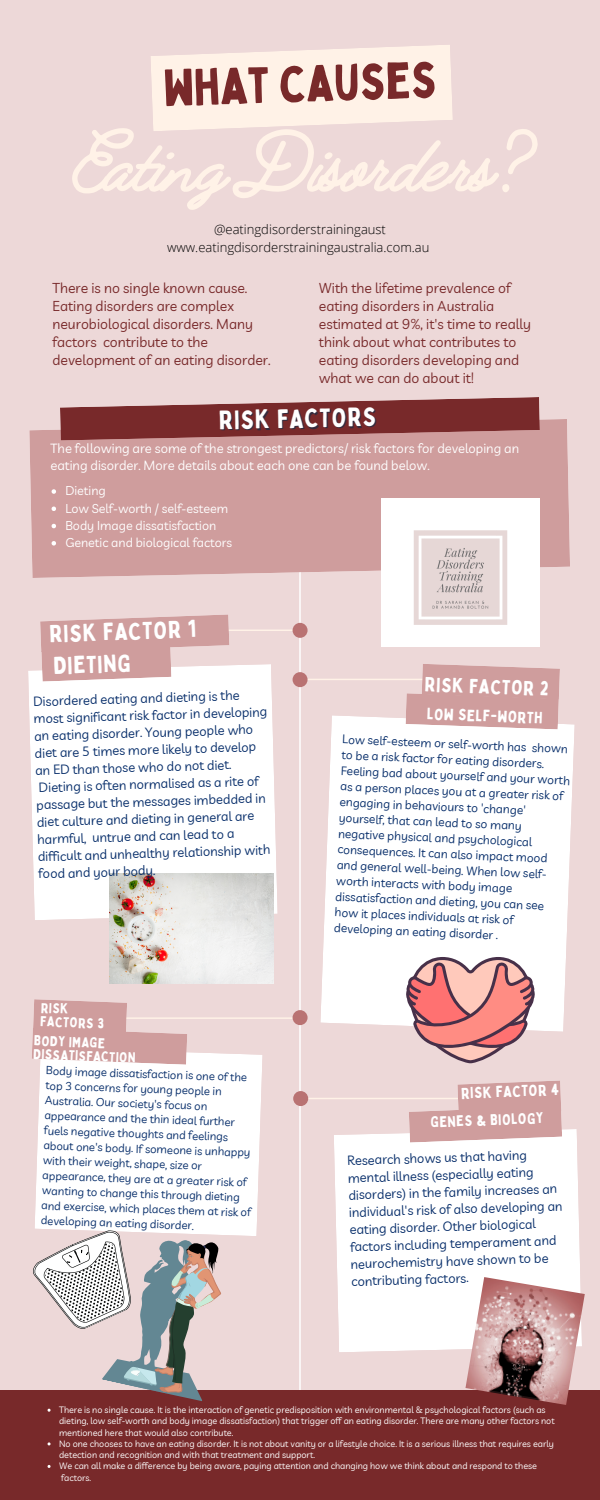
<style>
.page{position:relative;width:600px;height:1500px;background:#edd8d8}
.page>*{position:absolute;margin:0;border:0;box-sizing:border-box;transform-origin:0 0}
.t1{font:700 87.5px "Jimmy Script";color:#fff2e7}
.t2{font:50px "Bobby Jones";color:#78292a}
.t3{font:26px "Bobby Jones";color:#fff}
.t4{font:24px "Bobby Jones";color:#fff}
.t5{font:20px "Bobby Jones";color:#fff}
.t6{font:16px "Bobby Jones";color:#fff}
.t7{font:15.6px "Bobby Jones";color:#fff}
.t8{font:15px "Bobby Jones";color:#fff}
.t9{font:14px/18px "Livvic";color:#78292a}
.t10{font:14px/13.6px "Bobby Jones";color:#fff}
.t11{font:13px/17.2px "Livvic";color:#052c69}
.t12{font:13px/17.2px "Livvic";color:#fff}
.t13{font:300 13px/18px "Open Sans";color:#000;text-align:center}
.t14{font:12.5px/17.2px "Livvic";color:#fff}
.t15{font:12px/15.8px "Livvic";color:#052c69}
.t16{font:11.4px/15px "Livvic";color:#052c69}
.t17{font:9px/11.2px "Livvic";color:#fff}
</style>
<div class="page">
<hr style="left:299px;top:517px;width:2px;height:892px;background:#fff">
<div style="left:29px;top:419px;width:541px;height:159px;background:#cf9d9d"></div>
<hr style="left:212px;top:630px;width:86px;height:1px;background:#fff2e7">
<hr style="left:120px;top:1017px;width:179px;height:2px;background:#fff2e7">
<hr style="left:301px;top:1098px;width:156px;height:1px;background:#fff2e7">
<hr style="left:301px;top:679px;width:135px;height:1px;background:#fff2e7">
<div style="left:334px;top:1129px;width:246px;height:223px;background:#fff"></div>
<div style="left:293px;top:623px;width:15px;height:15px;background:#b97272;border-radius:50%"></div>
<div style="left:293px;top:672px;width:15px;height:15px;background:#b97272;border-radius:50%"></div>
<div style="left:0;top:1390px;width:600px;height:110px;background:#78292a"></div>
<div style="left:28px;top:664px;width:250px;height:256px;background:#fff"></div>
<svg style="left:320px;top:715px;width:255px;height:317px;background:#fdfcfc"></svg>
<div style="left:35px;top:1052px;width:227px;height:184px;background:#fff"></div>
<div style="left:293px;top:1010px;width:15px;height:15px;background:#b97272;border-radius:50%"></div>
<div style="left:293px;top:1091px;width:15px;height:15px;background:#b97272;border-radius:50%"></div>
<svg style="left:60px;top:397px;width:480px;height:43px;background:#914c4d"></svg>
<svg style="left:32px;top:999px;width:155px;height:66px"></svg>
<svg style="left:406px;top:664px;width:154px;height:65px;background:#d3a6a5"></svg>
<svg style="left:409px;top:1081px;width:153px;height:62px"></svg>
<svg style="left:40px;top:614px;width:189px;height:68px"></svg>
<svg style="left:151px;top:45px;width:302px;height:86px;background:#fceee4"></svg>
<img style="left:465px;top:1277px;width:120px;height:128px">
<svg style="left:33px;top:1225px;width:204px;height:176px"></svg>
<img style="left:110px;top:874px;width:164px;height:110px">
<svg style="left:406px;top:957px;width:129px;height:106px;background:#d99898"></svg>
<img style="left:381px;top:499px;width:159px;height:147px">
<svg style="left:52px;top:489px;width:4px;height:5px"></svg>
<svg style="left:52px;top:507px;width:4px;height:4px"></svg>
<svg style="left:52px;top:524px;width:4px;height:4px"></svg>
<svg style="left:52px;top:541px;width:4px;height:5px"></svg>
<h2 class="t2" style="left:162px;top:57px;width:275px;rotate:-2deg">what causes</h2>
<h1 class="t1" style="left:72px;top:108px;width:457px">EatingDisorders?</h1>
<p class="t13" style="left:167px;top:220px;width:264px">@eatingdisorderstrainingaust www.eatingdisorderstrainingaustralia.com.au</p>
<p class="t9" style="left:52px;top:279px;width:220px">There is no single known cause.<br>Eating disorders are complex neurobiological disorders. Many factors contribute to the development of an eating disorder.</p>
<p class="t9" style="left:319px;top:279px;width:214px">With the lifetime prevalence of eating disorders in Australia estimated at 9%, it's time to really think about what contributes to eating disorders developing and what we can do about it!</p>
<h3 class="t3" style="left:219px;top:403px;width:159px;rotate:-1deg">RISK FACTORS</h3>
<p class="t12" style="left:50px;top:440px;width:470px">The following are some of the strongest predictors/ risk factors for developing an eating disorder. More details about each one can be found below.</p>
<p class="t14" style="left:65px;top:482px;width:168px">Dieting<br>Low Self-worth / self-esteem<br>Body Image dissatisfaction<br>Genetic and biological factors</p>
<h3 class="t4" style="left:49px;top:619px;width:148px;rotate:-2deg">RISK FACTOR 1</h3>
<h3 class="t4" style="left:53px;top:651px;width:79px;rotate:-2deg">DIETING</h3>
<p class="t11" style="left:32px;top:693px;width:236px;rotate:-2deg">Disordered eating and dieting is the most significant risk factor in developing an eating disorder. Young people who diet are 5 times more likely to develop an ED than those who do not diet.<br>Dieting is often normalised as a rite of passage but the messages imbedded in diet culture and dieting in general are harmful, untrue and can lead to a difficult and unhealthy relationship with food and your body.</p>
<p class="t10" style="left:41px;top:1001px;width:65px;rotate:2deg">RISK<br>FACTORS 3</p>
<p class="t10" style="left:34px;top:1033px;width:104px;rotate:2deg">BODY IMAGE<br>DISSATISFACTION</p>
<p class="t16" style="left:46px;top:1063px;width:211px;rotate:2deg">Body image dissatisfaction is one of the top 3 concerns for young people in Australia. Our society's focus on appearance and the thin ideal further fuels negative thoughts and feelings about one's body. If someone is unhappy with their weight, shape, size or appearance, they are at a greater risk of wanting to change this through dieting and exercise, which places them at risk of developing an eating disorder.</p>
<h3 class="t5" style="left:425px;top:672px;width:125px;rotate:2deg">RISK FACTOR 2</h3>
<p class="t6" style="left:427px;top:704px;width:117px;rotate:2deg">LOW SELF-WORTH</p>
<p class="t15" style="left:343px;top:730px;width:231px;rotate:3deg">Low self-esteem or self-worth has shown to be a risk factor for eating disorders.<br>Feeling bad about yourself and your worth as a person places you at a greater risk of engaging in behaviours to 'change' yourself, that can lead to so many negative physical and psychological consequences. It can also impact mood and general well-being. When low self&shy;worth interacts with body image dissatisfaction and dieting, you can see how it places individuals at risk of developing an eating disorder .</p>
<p class="t7" style="left:461px;top:1083px;width:100px;rotate:-2deg">RISK FACTOR 4</p>
<p class="t8" style="left:430px;top:1112px;width:114px;rotate:-2deg">GENES &amp; BIOLOGY</p>
<p class="t11" style="left:347px;top:1152px;width:215px;rotate:-2deg">Research shows us that having mental illness (especially eating disorders) in the family increases an individual's risk of also developing an eating disorder. Other biological factors including temperament and neurochemistry have shown to be contributing factors.</p>
<p class="t17" style="left:59px;top:1404px;width:497px">There is no single cause. It is the interaction of genetic predisposition with environmental &amp; psychological factors (such as dieting, low self-worth and body image dissatisfaction) that trigger off an eating disorder. There are many other factors not mentioned here that would also contribute.<br>No one chooses to have an eating disorder. It is not about vanity or a lifestyle choice. It is a serious illness that requires early detection and recognition and with that treatment and support.<br>We can all make a difference by being aware, paying attention and changing how we think about and respond to these factors.</p>
</div>
